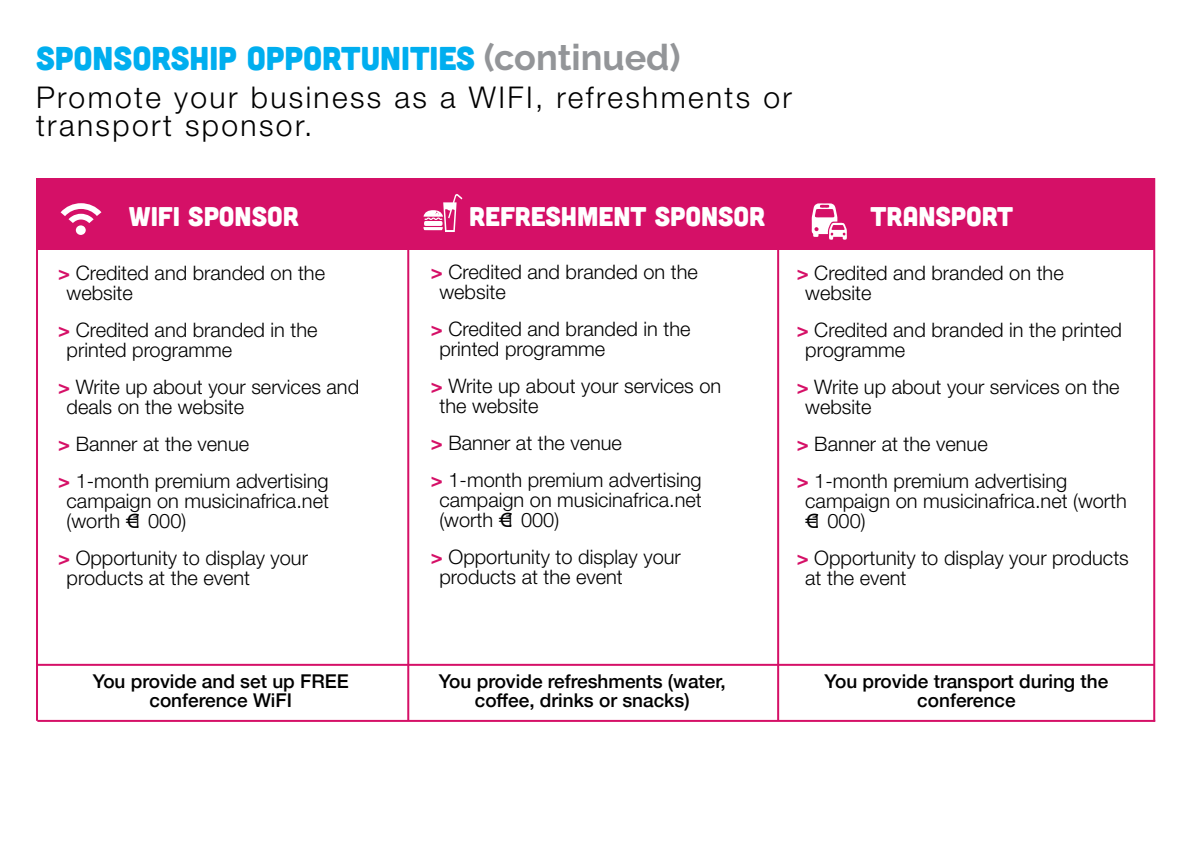
<style>
.page{position:relative;width:1191px;height:842px;background:#fff}
.page>*{position:absolute;margin:0;border:0;box-sizing:border-box;transform-origin:0 0}
.MIA_REPORT___Body{font:33px "Cubano";color:#00aeef}
.MIA_Brochure_-_Cross{font:300 30px "Helvetica Neue";letter-spacing:.08em;color:#000}
.MIA_REPORT___Body-2{font:27px "Cubano";color:#fff}
.MIA_REPORT___Body-3{font:300 20px/20px "Helvetica Neue";color:#000}
.MIA_REPORT___Body-4{font:500 19px/19px "Helvetica Neue";color:#000;text-align:center}
.s1{font-family:"Raleway";font-weight:700;font-size:36px;color:#939598}
.s2{font-weight:700;color:#d51067}
</style>
<div class="page">
<div style="left:36px;top:178px;width:1118px;height:72px;background:#d51067"></div>
<hr style="left:37px;top:720px;width:1118px;height:2px;background:#d51067">
<hr style="left:37px;top:664px;width:1117px;height:2px;background:#d51067">
<hr style="left:1153px;top:178px;width:2px;height:543px;background:#d51067">
<hr style="left:36px;top:239px;width:2px;height:482px;background:#d51067">
<hr style="left:777px;top:239px;width:2px;height:481px;background:#d51067">
<hr style="left:407px;top:239px;width:2px;height:481px;background:#d51067">
<svg style="left:61px;top:203px;width:40px;height:32px"></svg>
<svg style="left:423px;top:194px;width:39px;height:38px"></svg>
<svg style="left:811px;top:203px;width:36px;height:37px"></svg>
<p class="MIA_REPORT___Body" style="left:36px;top:37px;width:646px">SPONSORSHIP OPPORTUNITIES <span class="s1">(continued)</span></p>
<p class="MIA_Brochure_-_Cross" style="left:36px;top:79px;width:757px">Promote your business as a WIFI, refreshments or</p>
<p class="MIA_Brochure_-_Cross" style="left:36px;top:107px;width:278px">transport sponsor.</p>
<p class="MIA_REPORT___Body-2" style="left:129px;top:200px;width:171px">WiFI SPONSOR</p>
<p class="MIA_REPORT___Body-2" style="left:469px;top:200px;width:298px">REFRESHMENT SPONSOR</p>
<p class="MIA_REPORT___Body-2" style="left:870px;top:200px;width:144px">TRANSPORT</p>
<p class="MIA_REPORT___Body-3" style="left:67px;top:263px;width:260px;text-indent:-9px"><span class="s2">&gt;</span> Credited and branded on the website</p>
<p class="MIA_REPORT___Body-3" style="left:67px;top:320px;width:252px;text-indent:-9px"><span class="s2">&gt;</span> Credited and branded in the printed programme</p>
<p class="MIA_REPORT___Body-3" style="left:67px;top:377px;width:294px;text-indent:-9px"><span class="s2">&gt;</span> Write up about your services and deals on the website</p>
<p class="MIA_REPORT___Body-3" style="left:58px;top:434px;width:192px"><span class="s2">&gt;</span> Banner at the venue</p>
<p class="MIA_REPORT___Body-3" style="left:67px;top:471px;width:264px;text-align:justify;text-indent:-9px"><span class="s2">&gt;</span> 1-month premium advertising campaign on musicinafrica.net (worth €1 000)</p>
<p class="MIA_REPORT___Body-3" style="left:67px;top:548px;width:243px;text-indent:-9px"><span class="s2">&gt;</span> Opportunity to display your products at the event</p>
<p class="MIA_REPORT___Body-4" style="left:93px;top:670px;width:257px">You provide and set up FREE</p>
<p class="MIA_REPORT___Body-4" style="left:149px;top:689px;width:144px">conference WiFI</p>
<p class="MIA_REPORT___Body-3" style="left:439px;top:262px;width:260px;text-indent:-9px"><span class="s2">&gt;</span> Credited and branded on the website</p>
<p class="MIA_REPORT___Body-3" style="left:439px;top:319px;width:252px;text-indent:-9px"><span class="s2">&gt;</span> Credited and branded in the printed programme</p>
<p class="MIA_REPORT___Body-3" style="left:439px;top:376px;width:283px;text-indent:-9px"><span class="s2">&gt;</span> Write up about your services on the website</p>
<p class="MIA_REPORT___Body-3" style="left:431px;top:433px;width:192px"><span class="s2">&gt;</span> Banner at the venue</p>
<p class="MIA_REPORT___Body-3" style="left:439px;top:470px;width:264px;text-align:justify;text-indent:-9px"><span class="s2">&gt;</span> 1-month premium advertising campaign on musicinafrica.net (worth €1 000)</p>
<p class="MIA_REPORT___Body-3" style="left:439px;top:547px;width:243px;text-indent:-9px"><span class="s2">&gt;</span> Opportunity to display your products at the event</p>
<p class="MIA_REPORT___Body-3" style="left:805px;top:263px;width:260px;text-indent:-9px"><span class="s2">&gt;</span> Credited and branded on the website</p>
<p class="MIA_REPORT___Body-3" style="left:805px;top:320px;width:318px;text-indent:-9px"><span class="s2">&gt;</span> Credited and branded in the printed programme</p>
<p class="MIA_REPORT___Body-3" style="left:805px;top:377px;width:316px;text-indent:-9px"><span class="s2">&gt;</span> Write up about your services on the website</p>
<p class="MIA_REPORT___Body-3" style="left:796px;top:434px;width:192px"><span class="s2">&gt;</span> Banner at the venue</p>
<p class="MIA_REPORT___Body-3" style="left:805px;top:471px;width:323px;text-indent:-9px"><span class="s2">&gt;</span> 1-month premium advertising campaign on musicinafrica.net (worth €1 000)</p>
<p class="MIA_REPORT___Body-3" style="left:805px;top:548px;width:325px;text-indent:-9px"><span class="s2">&gt;</span> Opportunity to display your products at the event</p>
<p class="MIA_REPORT___Body-4" style="left:439px;top:670px;width:288px">You provide refreshments (water, coffee, drinks or snacks)</p>
<p class="MIA_REPORT___Body-4" style="left:824px;top:670px;width:285px">You provide transport during the conference</p>
</div>
